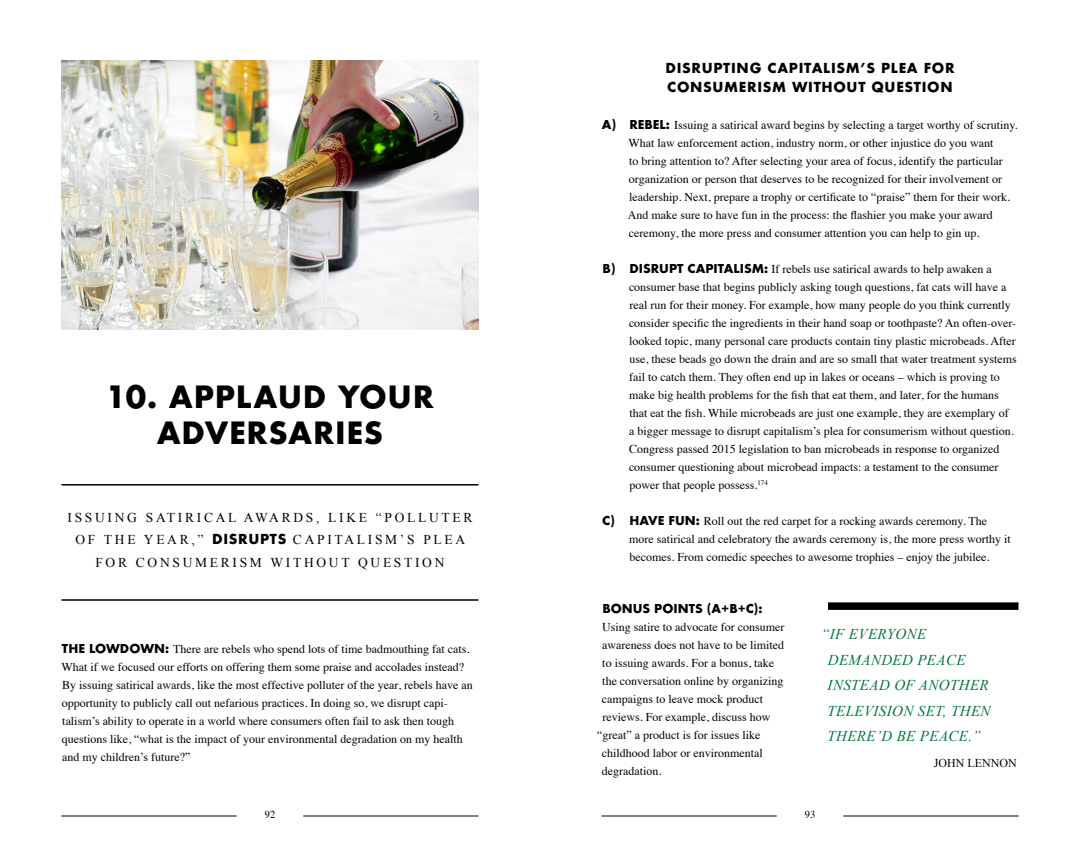
<style>
.page{position:relative;width:1080px;height:864px;background:#fff}
.page>*{position:absolute;margin:0;border:0;box-sizing:border-box;transform-origin:0 0}
.t1{font:700 30px/36px "Futura ND";letter-spacing:.025em;color:#000;text-align:center}
.t2{font:italic 15px/25.5px "Times New Roman";letter-spacing:.025em;color:#007539}
.t3{font:13.5px/22.5px "Times New Roman";letter-spacing:.2em;color:#000;text-align:center}
.t4{font:700 13.5px/19.5px "Futura ND";letter-spacing:.05em;color:#000}
.t5{font:12px/18px "Times";color:#000}
.t6{font:700 12px "Futura ND";color:#000}
.t7{font:12px "Times New Roman";color:#000}
.t8{font:10.5px "Times";color:#000}
.s1{font-family:"Futura ND";font-weight:700}
</style>
<div class="page">
<hr style="left:62px;top:816px;width:175px;height:1px;background:#000">
<hr style="left:303px;top:816px;width:175px;height:1px;background:#000">
<hr style="left:602px;top:816px;width:175px;height:1px;background:#000">
<hr style="left:843px;top:816px;width:176px;height:1px;background:#000">
<img style="left:62px;top:61px;width:416px;height:268px">
<hr style="left:62px;top:599px;width:416px;height:2px;background:#000">
<hr style="left:62px;top:484px;width:416px;height:2px;background:#000">
<div style="left:828px;top:602px;width:190px;height:8px;background:#000"></div>
<h1 class="t1" style="left:106px;top:378px;width:330px">10. APPLAUD YOUR<br>ADVERSARIES</h1>
<p class="t3" style="left:68px;top:506px;width:406px">ISSUING SATIRICAL AWARDS, LIKE “POLLUTER<br>OF THE YEAR,” <span class="s1">DISRUPTS</span> CAPITALISM’S PLEA<br>FOR CONSUMERISM WITHOUT QUESTION</p>
<p class="t5" style="left:62px;top:639px;width:413px"><span class="s1">THE LOWDOWN:</span> There are rebels who spend lots of time badmouthing fat cats.<br>What if we focused our efforts on offering them some praise and accolades instead?<br>By issuing satirical awards, like the most effective polluter of the year, rebels have an opportunity to publicly call out nefarious practices. In doing so, we disrupt capi&shy;talism’s ability to operate in a world where consumers often fail to ask then tough questions like, “what is the impact of your environmental degradation on my health and my children’s future?”</p>
<p class="t4" style="left:665px;top:58px;width:291px">DISRUPTING CAPITALISM’S PLEA FOR<br>CONSUMERISM WITHOUT QUESTION</p>
<p class="t5" style="left:628px;top:115px;width:391px;text-indent:-26px"><span class="s1">A) REBEL:</span> Issuing a satirical award begins by selecting a target worthy of scrutiny.<br>What law enforcement action, industry norm, or other injustice do you want<br>to bring attention to? After selecting your area of focus, identify the particular organization or person that deserves to be recognized for their involvement or leadership. Next, prepare a trophy or certificate to “praise” them for their work.<br>And make sure to have fun in the process: the flashier you make your award ceremony, the more press and consumer attention you can help to gin up.</p>
<p class="t5" style="left:629px;top:259px;width:389px;text-indent:-27px"><span class="s1">B) DISRUPT CAPITALISM:</span> If rebels use satirical awards to help awaken a consumer base that begins publicly asking tough questions, fat cats will have a real run for their money. For example, how many people do you think currently consider specific the ingredients in their hand soap or toothpaste? An often-over&shy;looked topic, many personal care products contain tiny plastic microbeads. After use, these beads go down the drain and are so small that water treatment systems fail to catch them. They often end up in lakes or oceans – which is proving to make big health problems for the fish that eat them, and later, for the humans that eat the fish. While microbeads are just one example, they are exemplary of<br>a bigger message to disrupt capitalism’s plea for consumerism without question.<br>Congress passed 2015 legislation to ban microbeads in response to organized consumer questioning about microbead impacts: a testament to the consumer power that people possess.<sup>174</sup></p>
<p class="t5" style="left:629px;top:511px;width:383px;text-indent:-27px"><span class="s1">C) HAVE FUN:</span> Roll out the red carpet for a rocking awards ceremony. The more satirical and celebratory the awards ceremony is, the more press worthy it becomes. From comedic speeches to awesome trophies – enjoy the jubilee.</p>
<p class="t6" style="left:602px;top:601px;width:162px">BONUS POINTS (A+B+C):</p>
<p class="t5" style="left:602px;top:617px;width:184px">Using satire to advocate for consumer</p>
<p class="t5" style="left:602px;top:635px;width:183px">awareness does not have to be limited</p>
<p class="t5" style="left:602px;top:653px;width:173px">to issuing awards. For a bonus, take</p>
<p class="t5" style="left:602px;top:671px;width:183px">the conversation online by organizing</p>
<p class="t5" style="left:602px;top:689px;width:163px">campaigns to leave mock product</p>
<p class="t5" style="left:602px;top:707px;width:169px">reviews. For example, discuss how</p>
<p class="t5" style="left:597px;top:725px;width:165px">“great” a product is for issues like</p>
<p class="t5" style="left:602px;top:743px;width:162px">childhood labor or environmental</p>
<p class="t5" style="left:602px;top:761px;width:61px">degradation.</p>
<p class="t2" style="left:828px;top:621px;width:165px;text-indent:-6px">“IF EVERYONE<br>DEMANDED PEACE<br>INSTEAD OF ANOTHER<br>TELEVISION SET, THEN<br>THERE’D BE PEACE.”</p>
<p class="t7" style="left:934px;top:755px;width:84px">JOHN LENNON</p>
<p class="t8" style="left:265px;top:805px;width:12px">92</p>
<p class="t8" style="left:805px;top:805px;width:12px">93</p>
</div>
